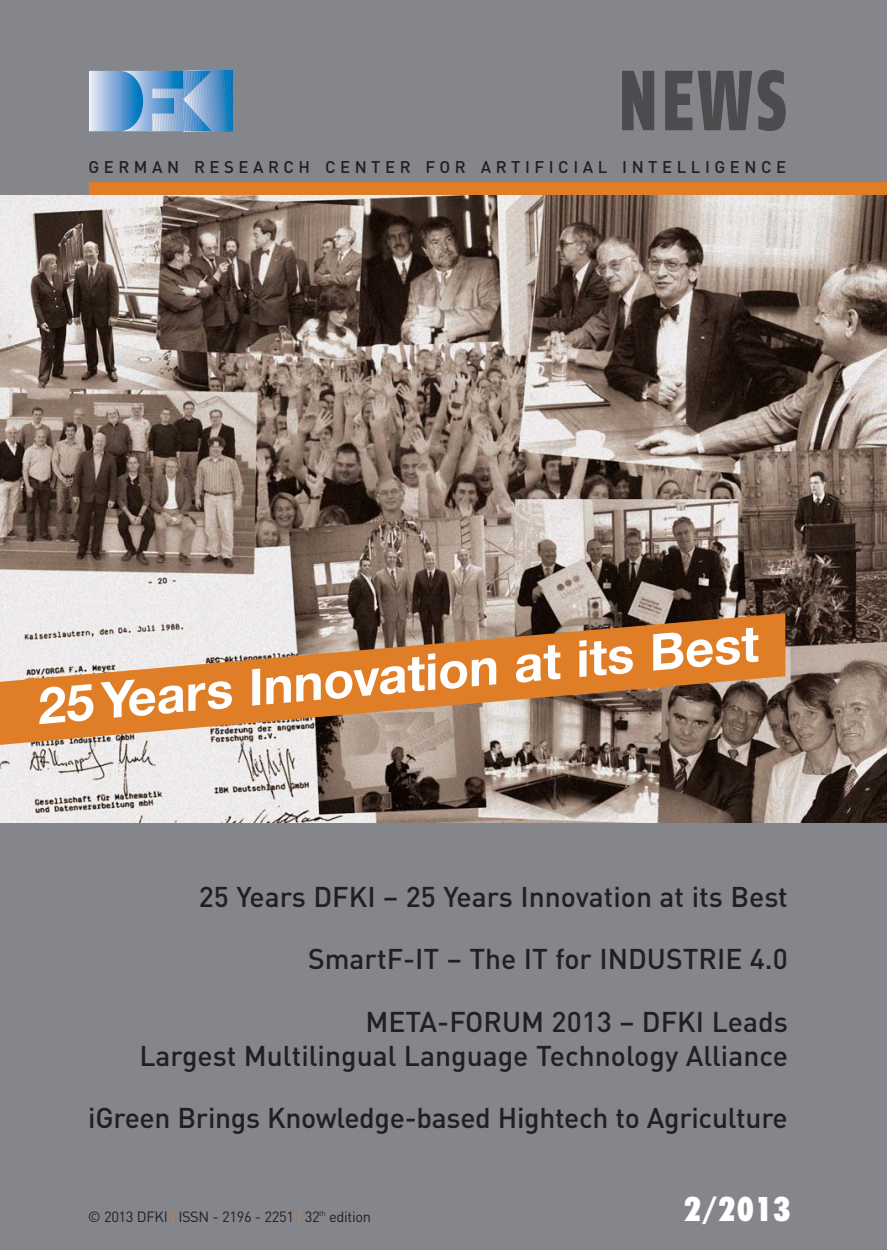
<style>
.page{position:relative;width:887px;height:1250px;background:#fff}
.page>*{position:absolute;margin:0;border:0;box-sizing:border-box;transform-origin:0 0}
.t1{font:900 84.88px "Fago No";color:#4c4c4e;scale:.71 1}
.t2{font:700 50.57px "Helvetica Neue CE";color:#fff}
.t3{font:900 condensed 33.6px "Futura BT";color:#fff}
.t4{font:500 28.18px/33.9px "DIN";color:#231f20;text-align:right}
.t5{font:500 16.8px "DIN";letter-spacing:.27em;color:#231f20}
.t6{font:14.7px "DIN";letter-spacing:-.025em;color:#231f20}
.s1{color:#e07e27}
</style>
<div class="page">
<div style="left:0;top:0;width:886px;height:229px;background:#84868c"></div>
<div style="left:0;top:789px;width:886px;height:461px;background:#84868c"></div>
<svg style="left:90px;top:71px;width:143px;height:60px;background:#71a5d4"></svg>
<hr style="left:89px;top:71px;width:1px;height:60px;background:#f4f6fb">
<div style="left:89px;top:182px;width:797px;height:14px;background:#e07e27"></div>
<img style="left:0;top:196px;width:886px;height:627px">
<svg style="left:0;top:613px;width:785px;height:132px;background:#c48f62"></svg>
<h1 class="t1" style="left:618px;top:66px;width:239px">NEWS</h1>
<p class="t5" style="left:88px;top:161px;width:699px">GERMAN RESEARCH CENTER FOR ARTIFICIAL INTELLIGENCE</p>
<h2 class="t2" style="left:35px;top:688px;width:725px;rotate:-5deg">25 Years Innovation at its Best</h2>
<p class="t4" style="left:199px;top:883px;width:590px">25 Years DFKI – 25 Years Innovation at its Best</p>
<p class="t4" style="left:308px;top:945px;width:481px">SmartF-IT – The IT for INDUSTRIE 4.0</p>
<p class="t4" style="left:139px;top:1007px;width:650px">META-FORUM 2013 – DFKI Leads<br>Largest Multilingual Language Technology Alliance</p>
<p class="t4" style="left:88px;top:1104px;width:701px">iGreen Brings Knowledge-based Hightech to Agriculture</p>
<p class="t6" style="left:88px;top:1211px;width:285px">© 2013 DFKI <span class="s1">I</span> ISSN - 2196 - 2251 <span class="s1">I</span> 32<sup>th</sup> edition</p>
<p class="t3" style="left:684px;top:1191px;width:107px">2/2013</p>
</div>
